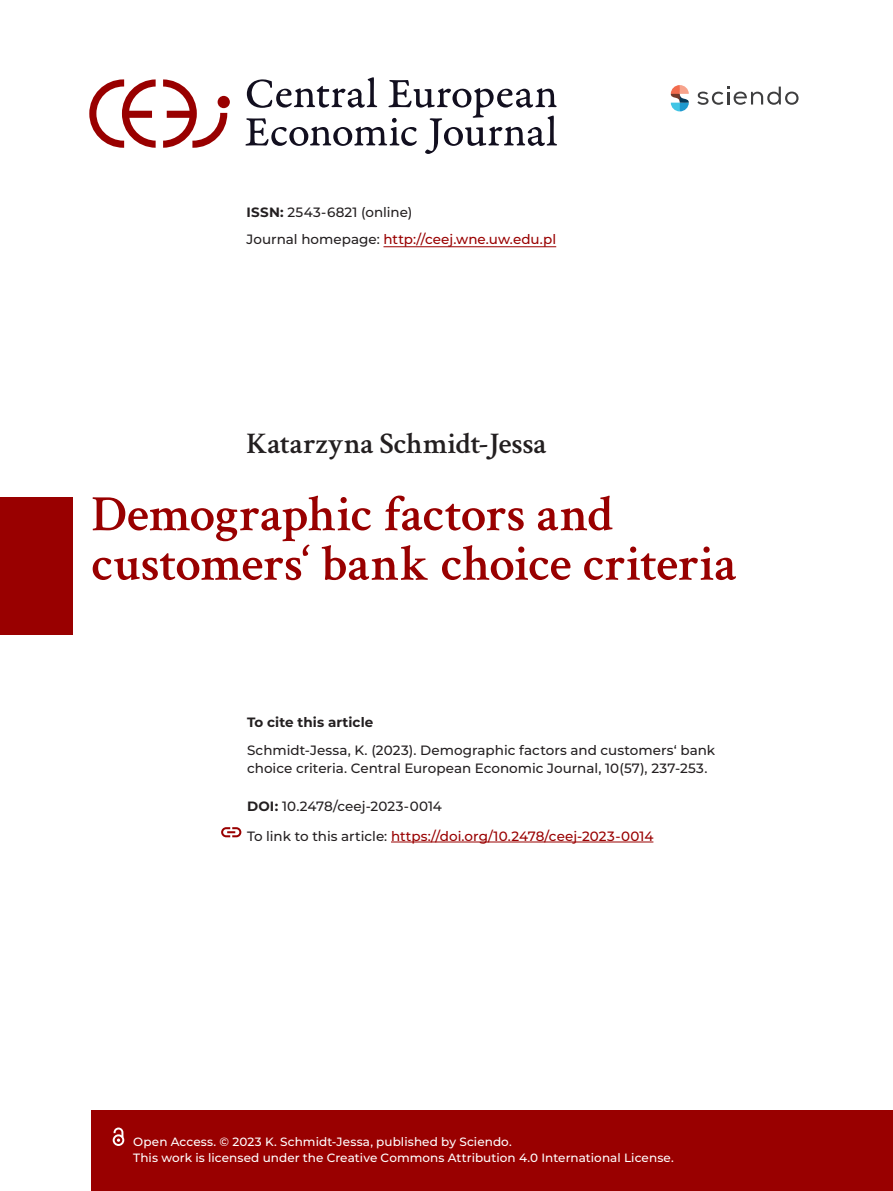
<style>
.page{position:relative;width:893px;height:1191px;background:#fff}
.page>*{position:absolute;margin:0;border:0;box-sizing:border-box;transform-origin:0 0}
.index_head1{font:600 51px/49.5px "Crimson Text";letter-spacing:-.005em;color:#900}
.t1{font:600 30px "Crimson Text";color:#231f20}
.citation{font:500 13.5px/18px "Montserrat";color:#231f20}
.citation-2{font:500 13.5px "Montserrat";color:#900}
.text_in_plus{font:500 13.5px "Montserrat";color:#900}
.text_in_plus-2{font:500 13.5px "Montserrat";letter-spacing:.01em;color:#231f20}
.citation-3{font:700 13.5px "Montserrat";letter-spacing:.005em;color:#231f20}
.t2{font:500 12px "Montserrat";letter-spacing:.005em;color:#fff}
.s1{font-weight:700}
.s2{color:#231f20}
</style>
<div class="page">
<div style="left:0;top:497px;width:72px;height:137px;background:#900"></div>
<div style="left:91px;top:1110px;width:802px;height:81px;background:#900"></div>
<hr style="left:383px;top:246px;width:173px;height:1px;background:#900">
<hr style="left:391px;top:841px;width:262px;height:1px;background:#900">
<svg style="left:671px;top:85px;width:18px;height:26px"></svg>
<svg style="left:697px;top:87px;width:101px;height:18px"></svg>
<svg style="left:113px;top:1127px;width:11px;height:19px"></svg>
<svg style="left:245px;top:77px;width:312px;height:77px"></svg>
<svg style="left:218px;top:96px;width:12px;height:12px"></svg>
<svg style="left:163px;top:79px;width:64px;height:69px"></svg>
<svg style="left:89px;top:79px;width:67px;height:69px"></svg>
<svg style="left:221px;top:827px;width:20px;height:10px"></svg>
<p class="text_in_plus-2" style="left:247px;top:203px;width:167px"><span class="s1">ISSN:</span> 2543-6821 (online)</p>
<p class="text_in_plus" style="left:247px;top:229px;width:311px"><span class="s2">Journal homepage:</span> http://ceej.wne.uw.edu.pl</p>
<p class="t1" style="left:247px;top:422px;width:302px">Katarzyna Schmidt-Jessa</p>
<p class="index_head1" style="left:91px;top:485px;width:647px">Demographic factors and customers‘ bank choice criteria</p>
<p class="citation-3" style="left:247px;top:712px;width:128px">To cite this article</p>
<p class="citation" style="left:247px;top:741px;width:470px">Schmidt-Jessa, K. (2023). Demographic factors and customers‘ bank choice criteria. Central European Economic Journal, 10(57), 237-253.</p>
<p class="citation" style="left:247px;top:796px;width:196px"><span class="s1">DOI:</span> 10.2478/ceej-2023-0014</p>
<p class="citation-2" style="left:247px;top:826px;width:408px"><span class="s2">To link to this article:</span> https://doi.org/10.2478/ceej-2023-0014</p>
<p class="t2" style="left:133px;top:1132px;width:380px">Open Access. © 2023 K. Schmidt-Jessa, published by Sciendo.</p>
<p class="t2" style="left:133px;top:1149px;width:542px">This work is licensed under the Creative Commons Attribution 4.0 International License.</p>
</div>
